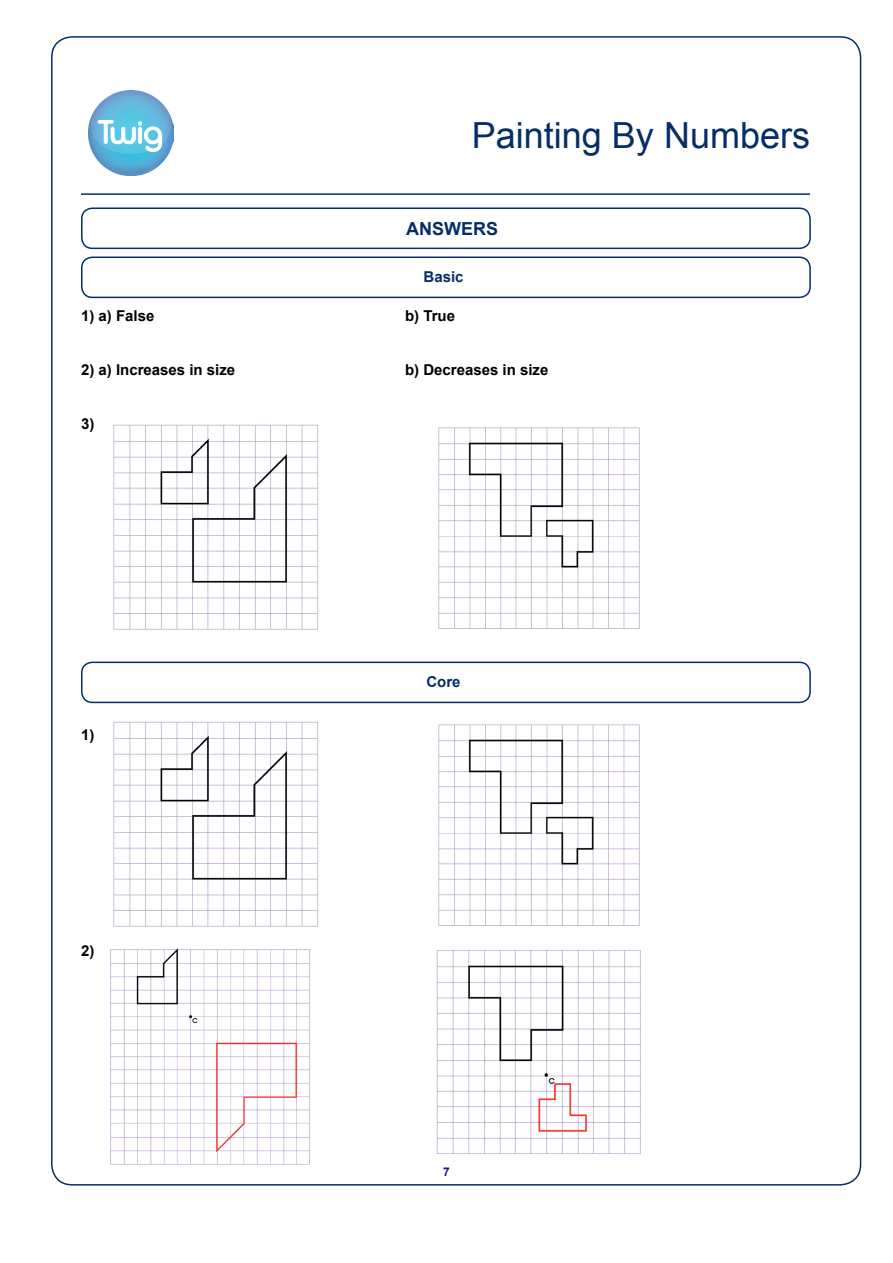
<style>
.page{position:relative;width:893px;height:1263px;background:#fff}
.page>*{position:absolute;margin:0;border:0;box-sizing:border-box;transform-origin:0 0}
.t1{font:36px "Arial";color:#062e66}
.t2{font:700 18px "Arial";color:#062e66}
.t3{font:700 15px "Arial";color:#000}
.t4{font:700 15px "Arial";color:#062e66}
.t5{font:700 12px "Arial";color:#0e109a}
</style>
<div class="page">
<hr style="left:81px;top:193px;width:729px;height:2px;background:#062e66">
<div style="left:81px;top:207px;width:730px;height:42px;border:2px solid #062e66;border-radius:11px"></div>
<img style="left:88px;top:90px;width:86px;height:86px">
<div style="left:81px;top:662px;width:730px;height:41px;border:2px solid #062e66;border-radius:11px"></div>
<div style="left:81px;top:257px;width:730px;height:41px;border:2px solid #062e66;border-radius:11px"></div>
<img style="left:113px;top:424px;width:206px;height:206px">
<img style="left:438px;top:427px;width:202px;height:202px">
<img style="left:113px;top:721px;width:206px;height:206px">
<img style="left:438px;top:724px;width:202px;height:202px">
<img style="left:111px;top:948px;width:199px;height:217px">
<img style="left:436px;top:950px;width:205px;height:204px">
<h1 class="t1" style="left:472px;top:112px;width:340px">Painting By Numbers</h1>
<p class="t2" style="left:406px;top:217px;width:93px">ANSWERS</p>
<p class="t4" style="left:423px;top:267px;width:42px">Basic</p>
<p class="t3" style="left:81px;top:306px;width:75px">1) a) False</p>
<p class="t3" style="left:405px;top:306px;width:52px">b) True</p>
<p class="t3" style="left:81px;top:360px;width:156px">2) a) Increases in size</p>
<p class="t3" style="left:405px;top:360px;width:145px">b) Decreases in size</p>
<p class="t3" style="left:81px;top:414px;width:15px">3)</p>
<p class="t3" style="left:81px;top:725px;width:15px">1)</p>
<p class="t3" style="left:81px;top:941px;width:15px">2)</p>
<p class="t4" style="left:426px;top:672px;width:36px">Core</p>
<p class="t5" style="left:443px;top:1164px;width:8px">7</p>
</div>
